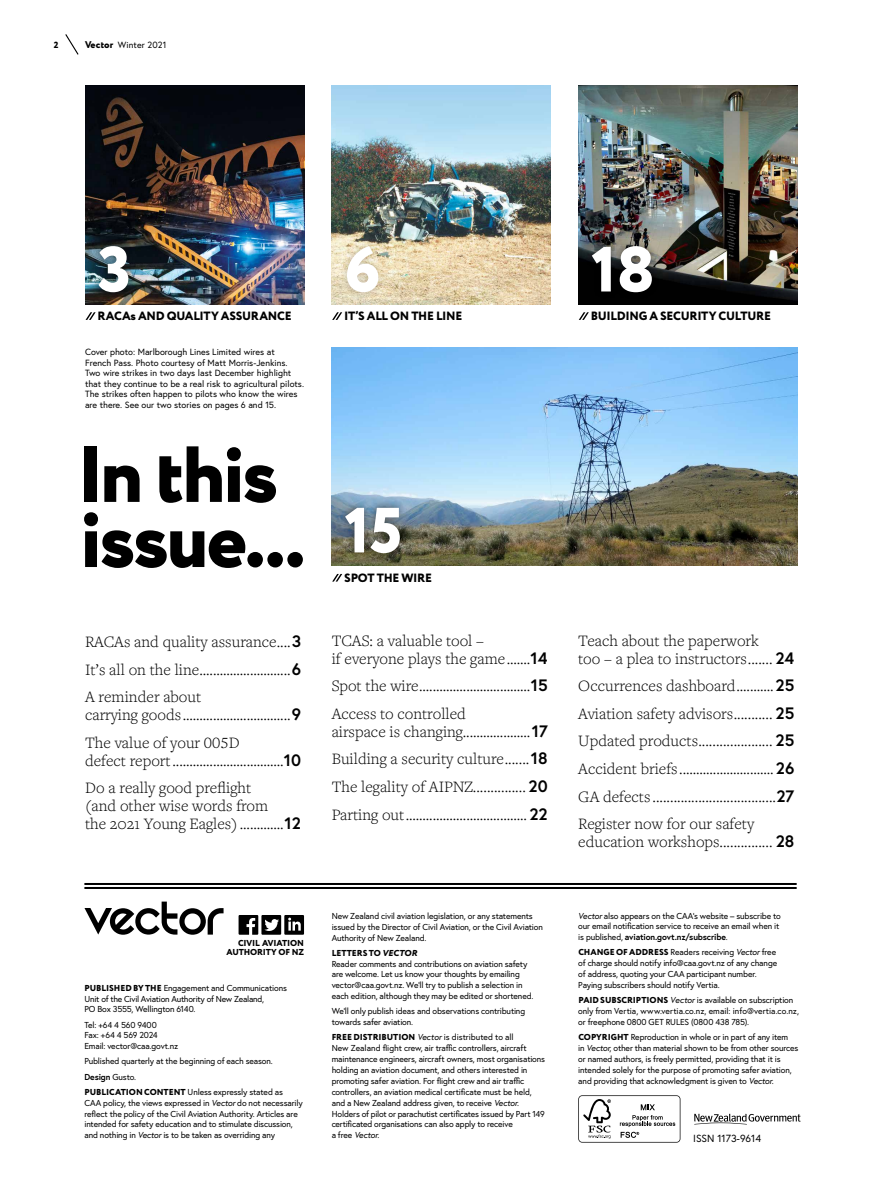
<style>
.page{position:relative;width:893px;height:1200px;background:#fff}
.page>*{position:absolute;margin:0;border:0;box-sizing:border-box;transform-origin:0 0}
.Contents_-_In_this_i{font:800 79.35px/65.1px "Circe";letter-spacing:-.035em;color:#000}
.Contents_-_teaser_pa{font:800 63.75px "Circe";color:#fff}
.t1{font:300 16.5px/18px "Freight Text Pro";color:#000}
.Contents_-_teaser_ti{font:800 12px "Circe";letter-spacing:-.02em;color:#000}
.ISSN{font:10.35px "Europa";color:#000}
.Photo_Caption{font:9px/10.5px "Europa";color:#000}
.t2{font:800 9px "Circe";color:#000}
.Imprint{font:8.7px/10.8px "Europa";letter-spacing:-.015em;color:#000}
.Imprint-2{font:800 8.7px/9px "Circe";letter-spacing:-.015em;color:#000;text-align:right}
.Imprint-3{font:700 8.7px "Europa";letter-spacing:-.015em;color:#000}
.s1{font-family:"Circe";font-weight:800;font-size:9.75px}
.s2{font-family:"Europa";font-weight:700}
.s3{font-family:"Circe";font-weight:800}
.s4{font-weight:400}
.s5{font-style:italic}
.s6{font-family:"Circe";font-weight:800;font-style:italic}
.s7{font-weight:700}
</style>
<div class="page">
<hr style="left:84px;top:886px;width:713px;height:2px;background:#000">
<hr style="left:84px;top:882px;width:713px;height:2px;background:#000">
<img style="left:332px;top:348px;width:465px;height:217px">
<svg style="left:332px;top:573px;width:10px;height:8px"></svg>
<div style="left:337px;top:499px;width:71px;height:62px;background:#000;opacity:.5"></div>
<img style="left:578px;top:85px;width:219px;height:219px">
<div style="left:584px;top:238px;width:76px;height:62px;background:#000;opacity:.5"></div>
<svg style="left:579px;top:312px;width:10px;height:8px"></svg>
<img style="left:85px;top:85px;width:219px;height:219px">
<div style="left:91px;top:238px;width:45px;height:62px;background:#000;opacity:.5"></div>
<svg style="left:86px;top:312px;width:10px;height:8px"></svg>
<svg style="left:84px;top:901px;width:140px;height:33px"></svg>
<svg style="left:332px;top:312px;width:10px;height:8px"></svg>
<img style="left:332px;top:85px;width:219px;height:219px">
<div style="left:339px;top:238px;width:47px;height:62px;background:#000;opacity:.2"></div>
<svg style="left:239px;top:915px;width:19px;height:19px"></svg>
<div style="left:261px;top:914px;width:20px;height:20px;background:#000"></div>
<svg style="left:264px;top:919px;width:15px;height:11px"></svg>
<div style="left:284px;top:914px;width:20px;height:20px;background:#000"></div>
<svg style="left:288px;top:917px;width:13px;height:13px"></svg>
<svg style="left:694px;top:1113px;width:107px;height:11px"></svg>
<svg style="left:578px;top:1095px;width:102px;height:47px"></svg>
<svg style="left:65px;top:34px;width:14px;height:21px"></svg>
<p class="t2" style="left:54px;top:38px;width:6px">2</p>
<p class="Photo_Caption" style="left:85px;top:39px;width:83px"><span class="s1">Vector</span> Winter 2021</p>
<p class="Contents_-_teaser_pa" style="left:98px;top:226px;width:35px">3</p>
<p class="Contents_-_teaser_ti" style="left:98px;top:307px;width:195px">RACAs AND QUALITY ASSURANCE</p>
<p class="Photo_Caption" style="left:85px;top:346px;width:204px">Cover photo: Marlborough Lines Limited wires at<br>French Pass. Photo courtesy of Matt Morris-Jenkins.</p>
<p class="Photo_Caption" style="left:85px;top:367px;width:221px">Two wire strikes in two days last December highlight that they continue to be a real risk to agricultural pilots.<br>The strikes often happen to pilots who know the wires are there. See our two stories on pages 6 and 15.</p>
<p class="Contents_-_In_this_i" style="left:77px;top:447px;width:231px">In this issue...</p>
<p class="t1" style="left:85px;top:632px;width:218px">RACAs and quality assurance....<span class="s2">3</span></p>
<p class="t1" style="left:85px;top:659px;width:218px">It’s all on the line...........................<span class="s2">6</span></p>
<p class="t1" style="left:85px;top:687px;width:218px">A reminder about<br>carrying goods................................<span class="s2">9</span></p>
<p class="t1" style="left:85px;top:732px;width:218px">The value of your 005D<br>defect report.................................<span class="s2">10</span></p>
<p class="t1" style="left:85px;top:778px;width:218px">Do a really good preflight<br>(and other wise words from<br>the 2021 Young Eagles).............<span class="s2">12</span></p>
<p class="Contents_-_teaser_pa" style="left:344px;top:226px;width:37px">6</p>
<p class="Contents_-_teaser_ti" style="left:344px;top:307px;width:120px">IT’S ALL ON THE LINE</p>
<p class="Contents_-_teaser_pa" style="left:344px;top:487px;width:59px">15</p>
<p class="Contents_-_teaser_ti" style="left:344px;top:569px;width:89px">SPOT THE WIRE</p>
<p class="t1" style="left:332px;top:630px;width:218px">TCAS: a valuable tool –<br>if everyone plays the game.......<span class="s2">14</span></p>
<p class="t1" style="left:332px;top:676px;width:218px">Spot the wire.................................<span class="s2">15</span></p>
<p class="t1" style="left:332px;top:703px;width:218px">Access to controlled<br>airspace is changing....................<span class="s2">17</span></p>
<p class="t1" style="left:332px;top:749px;width:218px">Building a security culture.......<span class="s2">18</span></p>
<p class="t1" style="left:332px;top:776px;width:218px">The legality of AIPNZ............... <span class="s2">20</span></p>
<p class="t1" style="left:332px;top:804px;width:218px">Parting out.................................... <span class="s2">22</span></p>
<p class="Imprint-2" style="left:226px;top:939px;width:79px">CIVIL AVIATION<br>AUTHORITY OF NZ</p>
<p class="Imprint" style="left:84px;top:981px;width:204px"><span class="s3">PUBLISHED BY THE</span> Engagement and Communications<br>Unit of the Civil Aviation Authority of New Zealand,<br>PO Box 3555, Wellington 6140.</p>
<p class="Imprint" style="left:84px;top:1018px;width:95px">Tel: +64 4 560 9400<br>Fax: +64 4 569 2024<br>Email: vector@caa.govt.nz</p>
<p class="Imprint" style="left:84px;top:1055px;width:190px">Published quarterly at the beginning of each season.</p>
<p class="Imprint-3" style="left:84px;top:1070px;width:53px">Design <span class="s4">Gusto.</span></p>
<p class="Imprint" style="left:84px;top:1085px;width:220px"><span class="s3">PUBLICATION CONTENT</span> Unless expressly stated as<br>CAA policy, the views expressed in <span class="s5">Vector</span> do not necessarily reflect the policy of the Civil Aviation Authority. Articles are intended for safety education and to stimulate discussion, and nothing in <span class="s5">Vector</span> is to be taken as overriding any</p>
<p class="Imprint" style="left:332px;top:909px;width:213px">New Zealand civil aviation legislation, or any statements issued by the Director of Civil Aviation, or the Civil Aviation<br>Authority of New Zealand.</p>
<p class="Imprint" style="left:332px;top:946px;width:203px"><span class="s3">LETTERS TO</span> <span class="s6">VECTOR<br></span>Reader comments and contributions on aviation safety are welcome. Let us know your thoughts by emailing vector@caa.govt.nz. We’ll try to publish a selection in each edition, although they may be edited or shortened.</p>
<p class="Imprint" style="left:332px;top:1005px;width:195px">We’ll only publish ideas and observations contributing towards safer aviation.</p>
<p class="Imprint" style="left:332px;top:1031px;width:215px"><span class="s3">FREE DISTRIBUTION</span> <span class="s5">Vector</span> is distributed to all<br>New Zealand flight crew, air traffic controllers, aircraft maintenance engineers, aircraft owners, most organisations holding an aviation document, and others interested in promoting safer aviation. For flight crew and air traffic controllers, an aviation medical certificate must be held, and a New Zealand address given, to receive <span class="s5">Vector</span>.<br>Holders of pilot or parachutist certificates issued by Part 149 certificated organisations can also apply to receive<br>a free <span class="s5">Vector</span>.</p>
<p class="Contents_-_teaser_pa" style="left:591px;top:226px;width:65px">18</p>
<p class="Contents_-_teaser_ti" style="left:591px;top:307px;width:182px">BUILDING A SECURITY CULTURE</p>
<p class="t1" style="left:578px;top:630px;width:218px">Teach about the paperwork<br>too – a plea to instructors....... <span class="s2">24</span></p>
<p class="t1" style="left:578px;top:676px;width:218px">Occurrences dashboard...........<span class="s2">25</span></p>
<p class="t1" style="left:578px;top:703px;width:218px">Aviation safety advisors........... <span class="s2">25</span></p>
<p class="t1" style="left:578px;top:731px;width:218px">Updated products..................... <span class="s2">25</span></p>
<p class="t1" style="left:578px;top:758px;width:218px">Accident briefs............................<span class="s2">26</span></p>
<p class="t1" style="left:578px;top:786px;width:218px">GA defects...................................<span class="s2">27</span></p>
<p class="t1" style="left:578px;top:814px;width:218px">Register now for our safety education workshops............... <span class="s2">28</span></p>
<p class="Imprint" style="left:578px;top:909px;width:204px"><span class="s5">Vector</span> also appears on the CAA’s website – subscribe to our email notification service to receive an email when it is published, <span class="s7">aviation.govt.nz/subscribe</span>.</p>
<p class="Imprint" style="left:578px;top:946px;width:200px"><span class="s3">CHANGE OF ADDRESS</span> Readers receiving <span class="s5">Vector</span> free of charge should notify info@caa.govt.nz of any change of address, quoting your CAA participant number.<br>Paying subscribers should notify Vertia.</p>
<p class="Imprint" style="left:578px;top:994px;width:222px"><span class="s3">PAID SUBSCRIPTIONS</span> <span class="s5">Vector</span> is available on subscription only from Vertia, www.vertia.co.nz, email: info@vertia.co.nz,</p>
<p class="Imprint" style="left:578px;top:1016px;width:172px">or freephone 0800 GET RULES (0800 438 785).</p>
<p class="Imprint" style="left:578px;top:1031px;width:222px"><span class="s3">COPYRIGHT</span> Reproduction in whole or in part of any item<br>in <span class="s5">Vector</span>, other than material shown to be from other sources or named authors, is freely permitted, providing that it is intended solely for the purpose of promoting safer aviation, and providing that acknowledgment is given to <span class="s5">Vector</span>.</p>
<p class="ISSN" style="left:693px;top:1131px;width:70px">ISSN 1173-9614</p>
</div>
